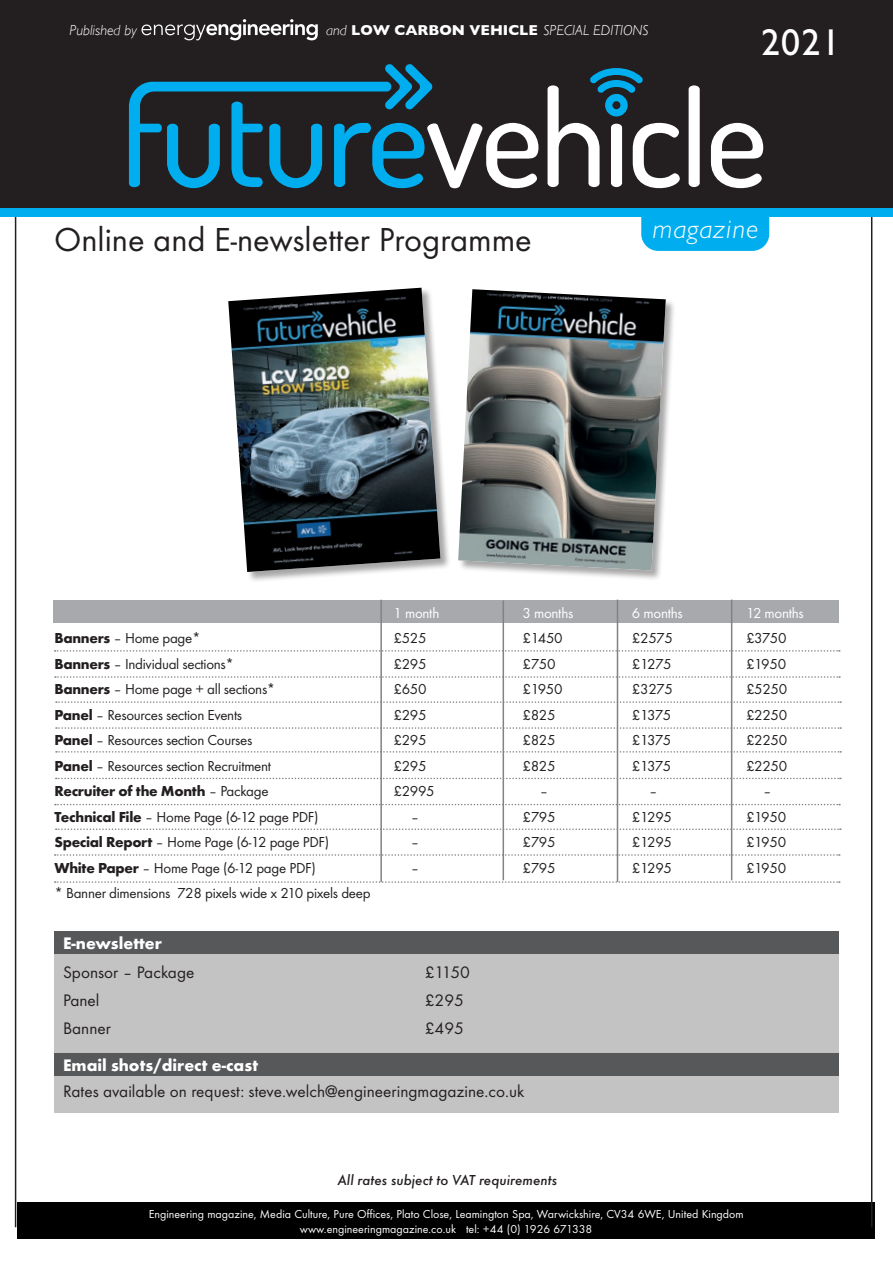
<style>
.page{position:relative;width:893px;height:1263px;background:#fff}
.page>*{position:absolute;margin:0;border:0;box-sizing:border-box;transform-origin:0 0}
.t1{font:37.5px "Humanist 521 BT";color:#fff}
.t2{font:34.5px "Futura T";color:#231f20}
.t3{font:italic 300 27px "Humanist 521 BT";letter-spacing:.05em;color:#fff}
.t4{font:17.25px "Futura T";color:#231f20}
.t5{font:700 17.25px "Futura T";color:#fff}
.t6{font:15px "Futura T";letter-spacing:-.02em;color:#231f20}
.t7{font:italic 500 15px "Futura T";color:#231f20}
.t8{font:15px "Futura T";letter-spacing:-.02em;color:#fff}
.t9{font:700 15px "Futura T";letter-spacing:-.02em;color:#231f20}
.t10{font:italic 300 14.55px "Gill Sans";color:#fff}
.t11{font:12px/14.4px "Futura T";color:#fff;text-align:center}
.s1{font-weight:700;font-style:normal}
.s2{font-weight:700}
.s3{font-weight:400}
</style>
<div class="page">
<div style="left:17px;top:1202px;width:857px;height:36px;background:#000001"></div>
<div style="left:54px;top:600px;width:785px;height:22px;background:#a8a9ad"></div>
<svg style="left:55px;top:650px;width:785px;height:2px"></svg>
<svg style="left:55px;top:676px;width:785px;height:2px"></svg>
<svg style="left:56px;top:701px;width:785px;height:2px"></svg>
<svg style="left:56px;top:727px;width:785px;height:2px"></svg>
<svg style="left:56px;top:751px;width:785px;height:2px"></svg>
<svg style="left:56px;top:778px;width:785px;height:1px"></svg>
<svg style="left:55px;top:804px;width:785px;height:1px"></svg>
<svg style="left:56px;top:828px;width:785px;height:2px"></svg>
<svg style="left:55px;top:854px;width:785px;height:2px"></svg>
<hr style="left:380px;top:600px;width:2px;height:282px;background:#808285">
<hr style="left:503px;top:600px;width:1px;height:280px;background:#808285">
<hr style="left:617px;top:600px;width:1px;height:282px;background:#808285">
<hr style="left:731px;top:600px;width:1px;height:280px;background:#808285">
<div style="left:54px;top:953px;width:785px;height:159px;background:#c4c3c3"></div>
<div style="left:54px;top:931px;width:785px;height:23px;background:#57585a"></div>
<div style="left:54px;top:1053px;width:785px;height:23px;background:#57585a"></div>
<svg style="left:55px;top:881px;width:785px;height:2px"></svg>
<hr style="left:15px;top:24px;width:1px;height:1203px;background:#231f20">
<hr style="left:871px;top:24px;width:1px;height:1203px;background:#231f20">
<div style="left:0;top:0;width:893px;height:210px;background:#231f20"></div>
<svg style="left:689px;top:85px;width:11px;height:102px"></svg>
<svg style="left:711px;top:123px;width:52px;height:65px"></svg>
<svg style="left:548px;top:68px;width:132px;height:120px"></svg>
<div style="left:607px;top:96px;width:19px;height:19px;background:#00aeef;border-radius:50%"></div>
<div style="left:605px;top:94px;width:23px;height:22px;border:3px solid #00aeef;border-radius:50%"></div>
<div style="left:612px;top:101px;width:8px;height:8px;background:#231f20;border-radius:50%"></div>
<svg style="left:129px;top:64px;width:409px;height:124px"></svg>
<svg style="left:141px;top:19px;width:177px;height:21px"></svg>
<div style="left:0;top:208px;width:893px;height:9px;background:#00aeef"></div>
<div style="left:641px;top:217px;width:128px;height:34px;background:#00aeef"></div>
<div style="left:228px;top:287px;width:223px;height:296px;background:#231f20;opacity:.4"></div>
<img style="left:228px;top:288px;width:212px;height:284px">
<div style="left:458px;top:289px;width:219px;height:292px;background:#231f20;opacity:.4"></div>
<img style="left:458px;top:289px;width:208px;height:281px">
<p class="t10" style="left:70px;top:22px;width:69px">Published by</p>
<p class="t10" style="left:326px;top:22px;width:324px">and <span class="s1">LOW CARBON VEHICLE</span> SPECIAL EDITIONS</p>
<h1 class="t1" style="left:761px;top:19px;width:81px">2021</h1>
<h2 class="t2" style="left:54px;top:219px;width:479px">Online and E-newsletter Programme</h2>
<h3 class="t3" style="left:653px;top:212px;width:107px">magazine</h3>
<p class="t8" style="left:393px;top:604px;width:47px">1 month</p>
<p class="t8" style="left:522px;top:604px;width:52px">3 months</p>
<p class="t8" style="left:632px;top:604px;width:52px">6 months</p>
<p class="t8" style="left:746px;top:604px;width:59px">12 months</p>
<p class="t6" style="left:54px;top:630px;width:148px"><span class="s2">Banners</span> – Home page*</p>
<p class="t6" style="left:393px;top:630px;width:35px">£525</p>
<p class="t6" style="left:522px;top:630px;width:42px">£1450</p>
<p class="t6" style="left:632px;top:630px;width:42px">£2575</p>
<p class="t6" style="left:746px;top:630px;width:42px">£3750</p>
<p class="t6" style="left:54px;top:655px;width:181px"><span class="s2">Banners</span> – Individual sections*</p>
<p class="t6" style="left:393px;top:655px;width:35px">£295</p>
<p class="t6" style="left:522px;top:655px;width:35px">£750</p>
<p class="t6" style="left:632px;top:655px;width:41px">£1275</p>
<p class="t6" style="left:746px;top:655px;width:42px">£1950</p>
<p class="t6" style="left:54px;top:681px;width:223px"><span class="s2">Banners</span> – Home page + all sections*</p>
<p class="t6" style="left:393px;top:681px;width:35px">£650</p>
<p class="t6" style="left:522px;top:681px;width:42px">£1950</p>
<p class="t6" style="left:632px;top:681px;width:42px">£3275</p>
<p class="t6" style="left:746px;top:681px;width:43px">£5250</p>
<p class="t6" style="left:54px;top:706px;width:189px"><span class="s2">Panel</span> – Resources section Events</p>
<p class="t6" style="left:393px;top:706px;width:35px">£295</p>
<p class="t6" style="left:522px;top:706px;width:35px">£825</p>
<p class="t6" style="left:632px;top:706px;width:41px">£1375</p>
<p class="t6" style="left:746px;top:706px;width:43px">£2250</p>
<p class="t6" style="left:54px;top:732px;width:199px"><span class="s2">Panel</span> – Resources section Courses</p>
<p class="t6" style="left:393px;top:732px;width:35px">£295</p>
<p class="t6" style="left:522px;top:732px;width:35px">£825</p>
<p class="t6" style="left:632px;top:732px;width:41px">£1375</p>
<p class="t6" style="left:746px;top:732px;width:43px">£2250</p>
<p class="t6" style="left:54px;top:757px;width:218px"><span class="s2">Panel</span> – Resources section Recruitment</p>
<p class="t6" style="left:393px;top:757px;width:35px">£295</p>
<p class="t6" style="left:522px;top:757px;width:35px">£825</p>
<p class="t6" style="left:632px;top:757px;width:41px">£1375</p>
<p class="t6" style="left:746px;top:757px;width:43px">£2250</p>
<p class="t9" style="left:54px;top:782px;width:216px">Recruiter of the Month <span class="s3">– Package</span></p>
<p class="t6" style="left:393px;top:783px;width:43px">£2995</p>
<p class="t6" style="left:540px;top:783px;width:10px">–</p>
<p class="t6" style="left:649px;top:783px;width:10px">–</p>
<p class="t6" style="left:763px;top:783px;width:10px">–</p>
<p class="t6" style="left:54px;top:808px;width:266px"><span class="s2">Technical File</span> – Home Page (6-12 page PDF)</p>
<p class="t6" style="left:411px;top:808px;width:10px">–</p>
<p class="t6" style="left:522px;top:808px;width:35px">£795</p>
<p class="t6" style="left:632px;top:808px;width:42px">£1295</p>
<p class="t6" style="left:746px;top:808px;width:42px">£1950</p>
<p class="t6" style="left:54px;top:834px;width:276px"><span class="s2">Special Report</span> – Home Page (6-12 page PDF)</p>
<p class="t6" style="left:411px;top:834px;width:10px">–</p>
<p class="t6" style="left:522px;top:834px;width:35px">£795</p>
<p class="t6" style="left:632px;top:834px;width:42px">£1295</p>
<p class="t6" style="left:746px;top:834px;width:42px">£1950</p>
<p class="t6" style="left:54px;top:859px;width:263px"><span class="s2">White Paper</span> – Home Page (6-12 page PDF)</p>
<p class="t6" style="left:411px;top:859px;width:10px">–</p>
<p class="t6" style="left:522px;top:859px;width:35px">£795</p>
<p class="t6" style="left:632px;top:859px;width:42px">£1295</p>
<p class="t6" style="left:746px;top:859px;width:42px">£1950</p>
<p class="t6" style="left:54px;top:885px;width:318px">* Banner dimensions 728 pixels wide x 210 pixels deep</p>
<p class="t5" style="left:63px;top:933px;width:100px">E-newsletter</p>
<p class="t4" style="left:63px;top:963px;width:133px">Sponsor – Package</p>
<p class="t4" style="left:425px;top:963px;width:47px">£1150</p>
<p class="t4" style="left:63px;top:990px;width:38px">Panel</p>
<p class="t4" style="left:425px;top:990px;width:41px">£295</p>
<p class="t4" style="left:63px;top:1018px;width:49px">Banner</p>
<p class="t4" style="left:425px;top:1018px;width:41px">£495</p>
<p class="t5" style="left:63px;top:1055px;width:197px">Email shots/direct e-cast</p>
<p class="t4" style="left:63px;top:1082px;width:463px">Rates available on request: steve.welch@engineeringmagazine.co.uk</p>
<p class="t7" style="left:338px;top:1171px;width:221px">All rates subject to VAT requirements</p>
<p class="t11" style="left:149px;top:1207px;width:596px">Engineering magazine, Media Culture, Pure Offices, Plato Close, Leamington Spa, Warwickshire, CV34 6WE, United Kingdom www.engineeringmagazine.co.uk tel: +44 (0) 1926 671338</p>
</div>
